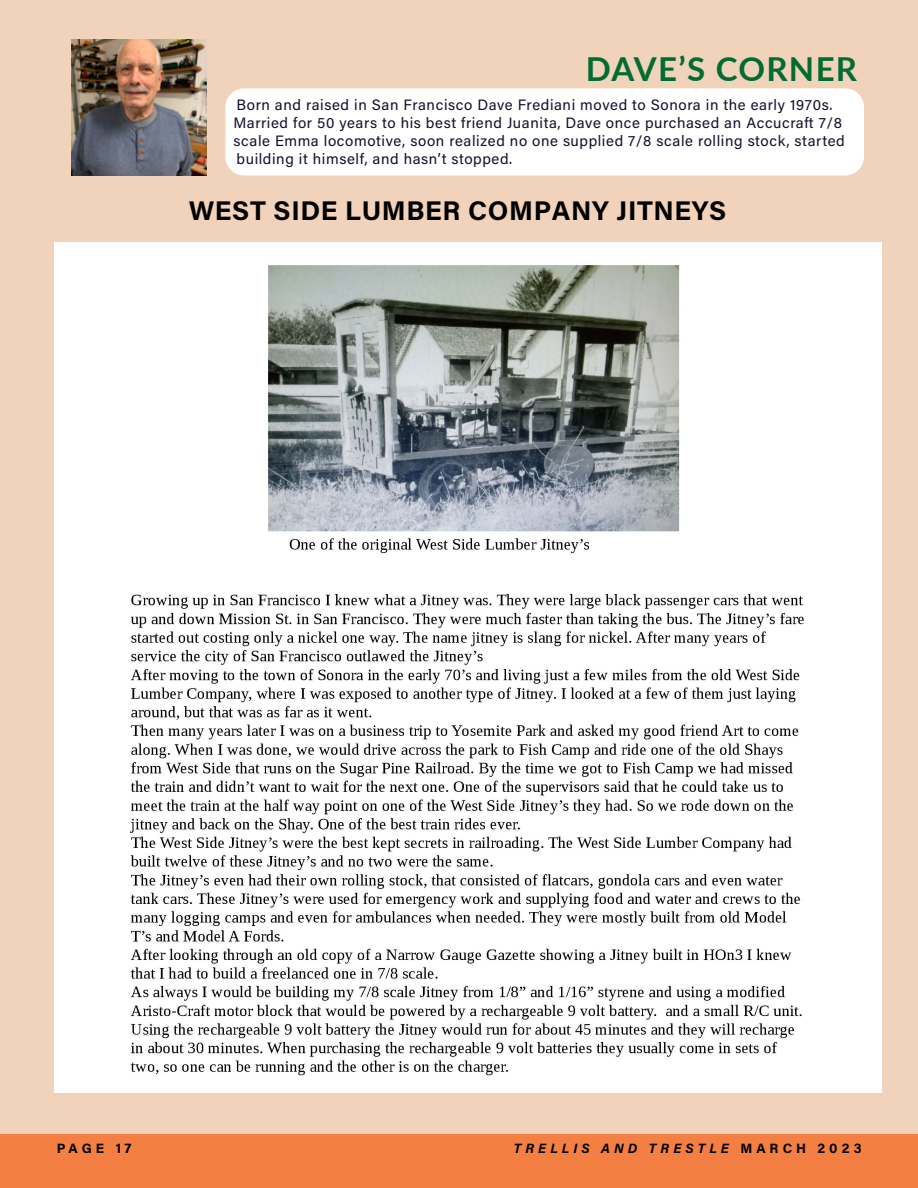
<style>
.page{position:relative;width:918px;height:1188px;background:#f1d2ba}
.page>*{position:absolute;margin:0;border:0;box-sizing:border-box;transform-origin:0 0}
.t1{font:700 33px "Lato";letter-spacing:.04em;color:#006c32}
.t2{font:700 27px "Acumin Pro";letter-spacing:.02em;color:#000}
.t3{font:15px/18px "Acumin Pro";letter-spacing:.04em;color:#0f122e}
.t4{font:italic 700 13.5px "Acumin Pro";letter-spacing:.305em;color:#000}
.t5{font:700 13.5px "Acumin Pro";letter-spacing:.265em;color:#000}
.s1{font-style:normal}
</style>
<div class="page">
<div style="left:0;top:1134px;width:918px;height:54px;background:#f47f42"></div>
<div style="left:226px;top:89px;width:637px;height:86px;background:#fff;border-radius:18px"></div>
<div style="left:225px;top:88px;width:639px;height:88px;border:2px solid #fff;border-radius:18px"></div>
<img style="left:72px;top:40px;width:135px;height:136px">
<img style="left:54px;top:243px;width:827px;height:849px">
<h1 class="t1" style="left:586px;top:44px;width:273px">DAVE’S CORNER</h1>
<p class="t3" style="left:234px;top:96px;width:613px">Born and raised in San Francisco Dave Frediani moved to Sonora in the early 1970s.<br>Married for 50 years to his best friend Juanita, Dave once purchased an Accucraft 7/8 scale Emma locomotive, soon realized no one supplied 7/8 scale rolling stock, started building it himself, and hasn’t stopped.</p>
<h2 class="t2" style="left:189px;top:192px;width:539px">WEST SIDE LUMBER COMPANY JITNEYS</h2>
<p class="t5" style="left:57px;top:1138px;width:76px">PAGE 17</p>
<p class="t4" style="left:514px;top:1138px;width:349px">TRELLIS AND TRESTLE <span class="s1">MARCH 2023</span></p>
</div>
